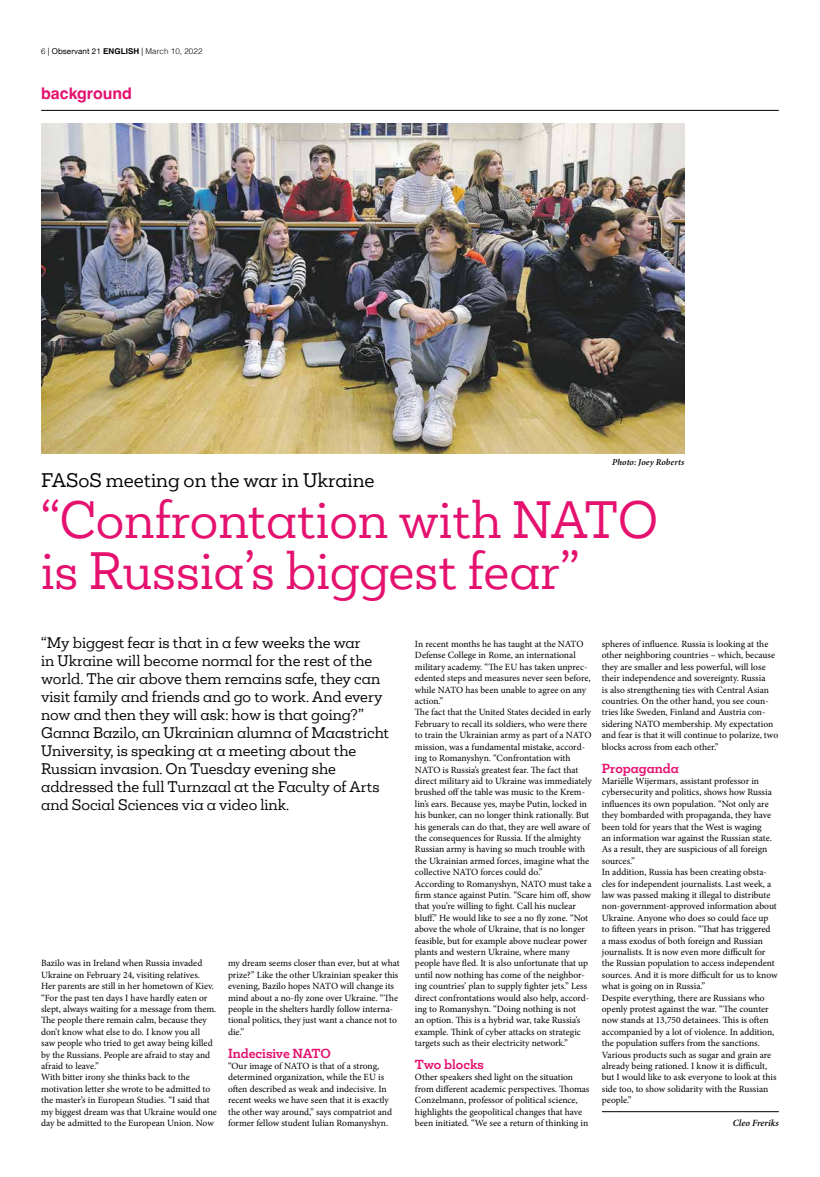
<style>
.page{position:relative;width:820px;height:1177px;background:#fff}
.page>*{position:absolute;margin:0;border:0;box-sizing:border-box;transform-origin:0 0}
.t1{font:48px/51px "Mokoko";color:#e5116f}
.t2{font:18px "Mokoko";color:#000}
.t3{font:700 16px "Helvetica";letter-spacing:-.005em;color:#e5116f}
.t4{font:14px/18px "Mokoko";color:#000}
.t5{font:700 12px "Mokoko";color:#e5116f}
.t6{font:9.5px/11.4px "Minion Pro";letter-spacing:-.005em;color:#000}
.t7{font:italic 600 9.5px "Minion Pro";color:#000}
.t8{font:italic 600 9px "Minion Pro";letter-spacing:.01em;color:#000}
.t9{font:300 8px "Helvetica";letter-spacing:.01em;color:#000}
.s1{font-family:"Helvetica Neue";font-weight:400}
.s2{font-weight:700}
</style>
<div class="page">
<img style="left:41px;top:124px;width:643px;height:329px">
<hr style="left:601px;top:1111px;width:177px;height:1px;background:#000">
<hr style="left:41px;top:110px;width:737px;height:1px;background:#000">
<p class="t9" style="left:41px;top:44px;width:163px">6 <span class="s1">| Observant 21</span> <span class="s2">ENGLISH</span> <span class="s1">|</span> March 10, 2022</p>
<h3 class="t3" style="left:41px;top:83px;width:92px">background</h3>
<p class="t8" style="left:612px;top:455px;width:73px">Photo: Joey Roberts</p>
<h2 class="t2" style="left:41px;top:468px;width:335px">FASoS meeting on the war in Ukraine</h2>
<h1 class="t1" style="left:41px;top:494px;width:618px">“Confrontation with NATO is Russia’s biggest fear”</h1>
<p class="t4" style="left:41px;top:633px;width:349px">“My biggest fear is that in a few weeks the war<br>in Ukraine will become normal for the rest of the world. The air above them remains safe, they can visit family and friends and go to work. And every now and then they will ask: how is that going?” Ganna Bazilo, an Ukrainian alumna of Maastricht University, is speaking at a meeting about the Russian invasion. On Tuesday evening she addressed the full Turnzaal at the Faculty of Arts and Social Sciences via a video link.</p>
<p class="t6" style="left:415px;top:638px;width:178px">In recent months he has taught at the NATO Defense College in Rome, an international military academy. “The EU has taken unprec&shy;edented steps and measures never seen before, while NATO has been unable to agree on any action.”<br>The fact that the United States decided in early February to recall its soldiers, who were there to train the Ukrainian army as part of a NATO mission, was a fundamental mistake, accord&shy;ing to Romanyshyn. “Confrontation with NATO is Russia’s greatest fear. The fact that direct military aid to Ukraine was immediately brushed off the table was music to the Krem&shy;lin’s ears. Because yes, maybe Putin, locked in his bunker, can no longer think rationally. But his generals can do that, they are well aware of the consequences for Russia. If the almighty Russian army is having so much trouble with the Ukrainian armed forces, imagine what the collective NATO forces could do.”<br>According to Romanyshyn, NATO must take a firm stance against Putin. “Scare him off, show that you’re willing to fight. Call his nuclear bluff.” He would like to see a no fly zone. “Not above the whole of Ukraine, that is no longer feasible, but for example above nuclear power plants and western Ukraine, where many people have fled. It is also unfortunate that up until now nothing has come of the neighbor&shy;ing countries’ plan to supply fighter jets.” Less direct confrontations would also help, accord&shy;ing to Romanyshyn. “Doing nothing is not<br>an option. This is a hybrid war, take Russia’s example. Think of cyber attacks on strategic targets such as their electricity network.”</p>
<p class="t5" style="left:415px;top:1056px;width:71px">Two blocks</p>
<p class="t6" style="left:415px;top:1071px;width:176px">Other speakers shed light on the situation from different academic perspectives. Thomas Conzelmann, professor of political science, highlights the geopolitical changes that have been initiated. “We see a return of thinking in</p>
<p class="t6" style="left:41px;top:957px;width:177px">Bazilo was in Ireland when Russia invaded Ukraine on February 24, visiting relatives.<br>Her parents are still in her hometown of Kiev. “For the past ten days I have hardly eaten or slept, always waiting for a message from them.<br>The people there remain calm, because they don’t know what else to do. I know you all<br>saw people who tried to get away being killed by the Russians. People are afraid to stay and afraid to leave.”<br>With bitter irony she thinks back to the motivation letter she wrote to be admitted to the master’s in European Studies. “I said that my biggest dream was that Ukraine would one day be admitted to the European Union. Now</p>
<p class="t6" style="left:228px;top:957px;width:173px">my dream seems closer than ever, but at what prize?” Like the other Ukrainian speaker this evening, Bazilo hopes NATO will change its mind about a no-fly zone over Ukraine. “The people in the shelters hardly follow interna&shy;tional politics, they just want a chance not to die.”</p>
<p class="t5" style="left:228px;top:1045px;width:104px">Indecisive NATO</p>
<p class="t6" style="left:228px;top:1060px;width:165px">“Our image of NATO is that of a strong, determined organization, while the EU is often described as weak and indecisive. In recent weeks we have seen that it is exactly the other way around,” says compatriot and former fellow student Iulian Romanyshyn.</p>
<p class="t6" style="left:601px;top:638px;width:178px">spheres of influence. Russia is looking at the other neighboring countries – which, because they are smaller and less powerful, will lose their independence and sovereignty. Russia<br>is also strengthening ties with Central Asian countries. On the other hand, you see coun&shy;tries like Sweden, Finland and Austria con&shy;sidering NATO membership. My expectation and fear is that it will continue to polarize, two blocks across from each other.”</p>
<p class="t5" style="left:601px;top:760px;width:78px">Propaganda</p>
<p class="t6" style="left:601px;top:775px;width:177px">Mariëlle Wijermars, assistant professor in cybersecurity and politics, shows how Russia influences its own population. “Not only are they bombarded with propaganda, they have been told for years that the West is waging<br>an information war against the Russian state.<br>As a result, they are suspicious of all foreign sources.”<br>In addition, Russia has been creating obsta&shy;cles for independent journalists. Last week, a law was passed making it illegal to distribute non-government-approved information about Ukraine. Anyone who does so could face up to fifteen years in prison. “That has triggered<br>a mass exodus of both foreign and Russian journalists. It is now even more difficult for the Russian population to access independent sources. And it is more difficult for us to know what is going on in Russia.”<br>Despite everything, there are Russians who openly protest against the war. “The counter now stands at 13,750 detainees. This is often accompanied by a lot of violence. In addition, the population suffers from the sanctions.<br>Various products such as sugar and grain are already being rationed. I know it is difficult, but I would like to ask everyone to look at this side too, to show solidarity with the Russian people.”</p>
<p class="t7" style="left:732px;top:1116px;width:47px">Cleo Freriks</p>
</div>
